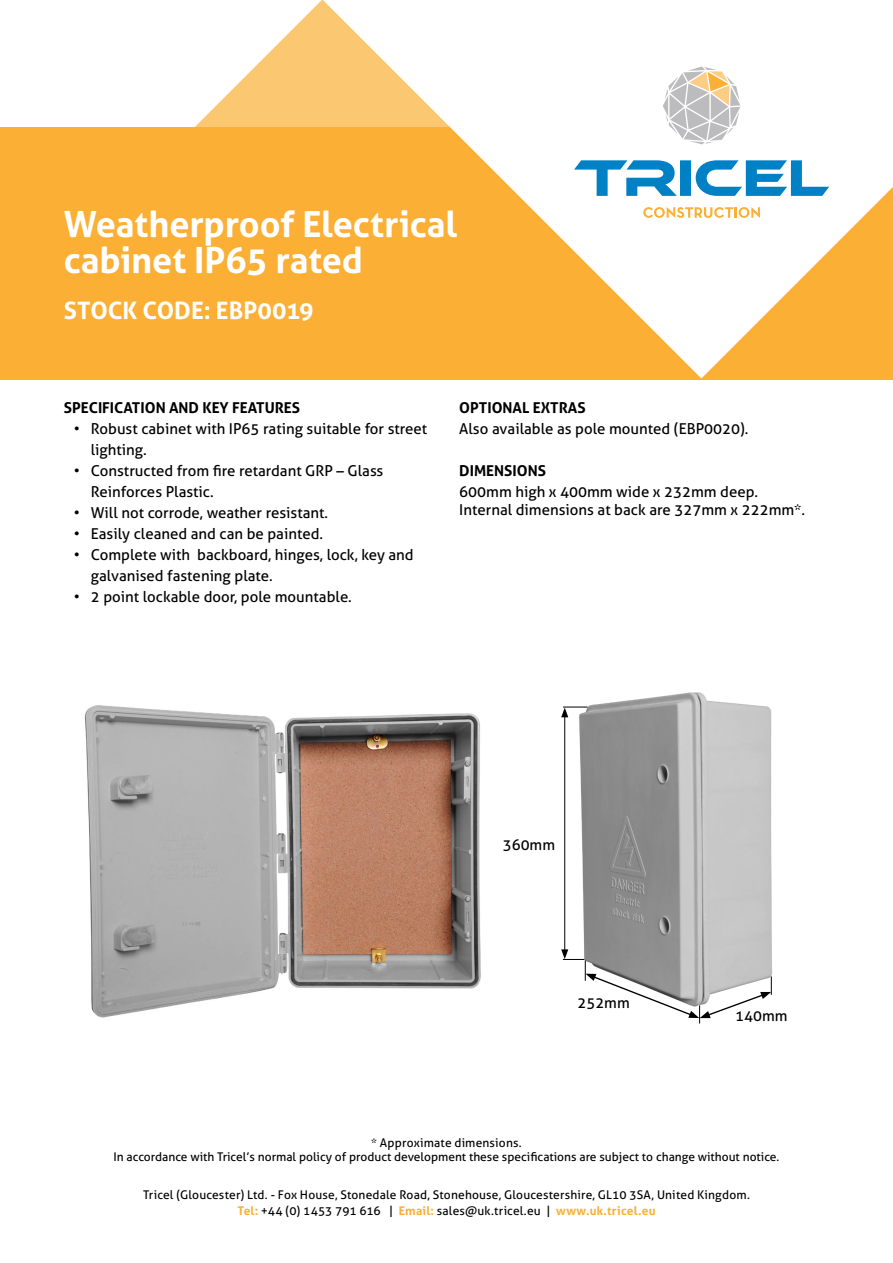
<style>
.page{position:relative;width:893px;height:1263px;background:#fff}
.page>*{position:absolute;margin:0;border:0;box-sizing:border-box;transform-origin:0 0}
.t1{font:700 36px/36px "Aller";letter-spacing:-.005em;color:#fff}
.t2{font:700 24px "Aller";color:#fff}
.t3{font:15px/21px "Aller";color:#000}
.t4{font:700 15px "Aller";color:#000}
.t5{font:14.85px "Aller";color:#000}
.t6{font:12px/15.9px "Aller";letter-spacing:.005em;color:#000;text-align:center}
.s1{font-weight:700;color:#fbaf34}
</style>
<div class="page">
<img style="left:84px;top:705px;width:397px;height:313px">
<img style="left:561px;top:692px;width:211px;height:332px">
<div style="left:0;top:128px;width:893px;height:252px;background:#fbaf34"></div>
<svg style="left:168px;top:0;width:155px;height:128px"></svg>
<svg style="left:323px;top:0;width:570px;height:378px;fill:#fff"></svg>
<svg style="left:643px;top:207px;width:117px;height:11px"></svg>
<svg style="left:663px;top:66px;width:77px;height:78px"></svg>
<svg style="left:574px;top:160px;width:255px;height:36px;background:#7cbee1"></svg>
<hr style="left:564px;top:715px;width:1px;height:237px;background:#000">
<svg style="left:561px;top:707px;width:27px;height:10px"></svg>
<svg style="left:561px;top:949px;width:211px;height:74px"></svg>
<h1 class="t1" style="left:64px;top:206px;width:395px">Weatherproof Electrical cabinet IP65 rated</h1>
<h2 class="t2" style="left:64px;top:296px;width:251px">STOCK CODE: EBP0019</h2>
<p class="t4" style="left:64px;top:398px;width:238px">SPECIFICATION AND KEY FEATURES</p>
<p class="t3" style="left:91px;top:418px;width:338px;text-indent:-17px">• Robust cabinet with IP65 rating suitable for street lighting.</p>
<p class="t3" style="left:91px;top:460px;width:294px;text-indent:-17px">• Constructed from fire retardant GRP – Glass<br>Reinforces Plastic.</p>
<p class="t3" style="left:74px;top:502px;width:256px">• Will not corrode, weather resistant.</p>
<p class="t3" style="left:74px;top:523px;width:251px">• Easily cleaned and can be painted.</p>
<p class="t3" style="left:91px;top:544px;width:324px;text-indent:-17px">• Complete with backboard, hinges, lock, key and galvanised fastening plate.</p>
<p class="t3" style="left:74px;top:586px;width:280px">• 2 point lockable door, pole mountable.</p>
<p class="t4" style="left:459px;top:398px;width:128px">OPTIONAL EXTRAS</p>
<p class="t3" style="left:459px;top:418px;width:291px">Also available as pole mounted (EBP0020).</p>
<p class="t4" style="left:459px;top:461px;width:88px">DIMENSIONS</p>
<p class="t3" style="left:459px;top:483px;width:347px;line-height:18px">600mm high x 400mm wide x 232mm deep.<br>Internal dimensions at back are 327mm x 222mm*.</p>
<p class="t5" style="left:503px;top:835px;width:54px">360mm</p>
<p class="t5" style="left:577px;top:994px;width:54px">252mm</p>
<p class="t5" style="left:735px;top:1007px;width:54px">140mm</p>
<p class="t6" style="left:114px;top:1135px;width:667px;line-height:14.4px">* Approximate dimensions.<br>In accordance with Tricel’s normal policy of product development these specifications are subject to change without notice.</p>
<p class="t6" style="left:143px;top:1187px;width:608px">Tricel (Gloucester) Ltd. - Fox House, Stonedale Road, Stonehouse, Gloucestershire, GL10 3SA, United Kingdom.<br><span class="s1">Tel:</span> +44 (0) 1453 791 616 | <span class="s1">Email:</span> sales@uk.tricel.eu | <span class="s1">www.uk.tricel.eu</span></p>
</div>
